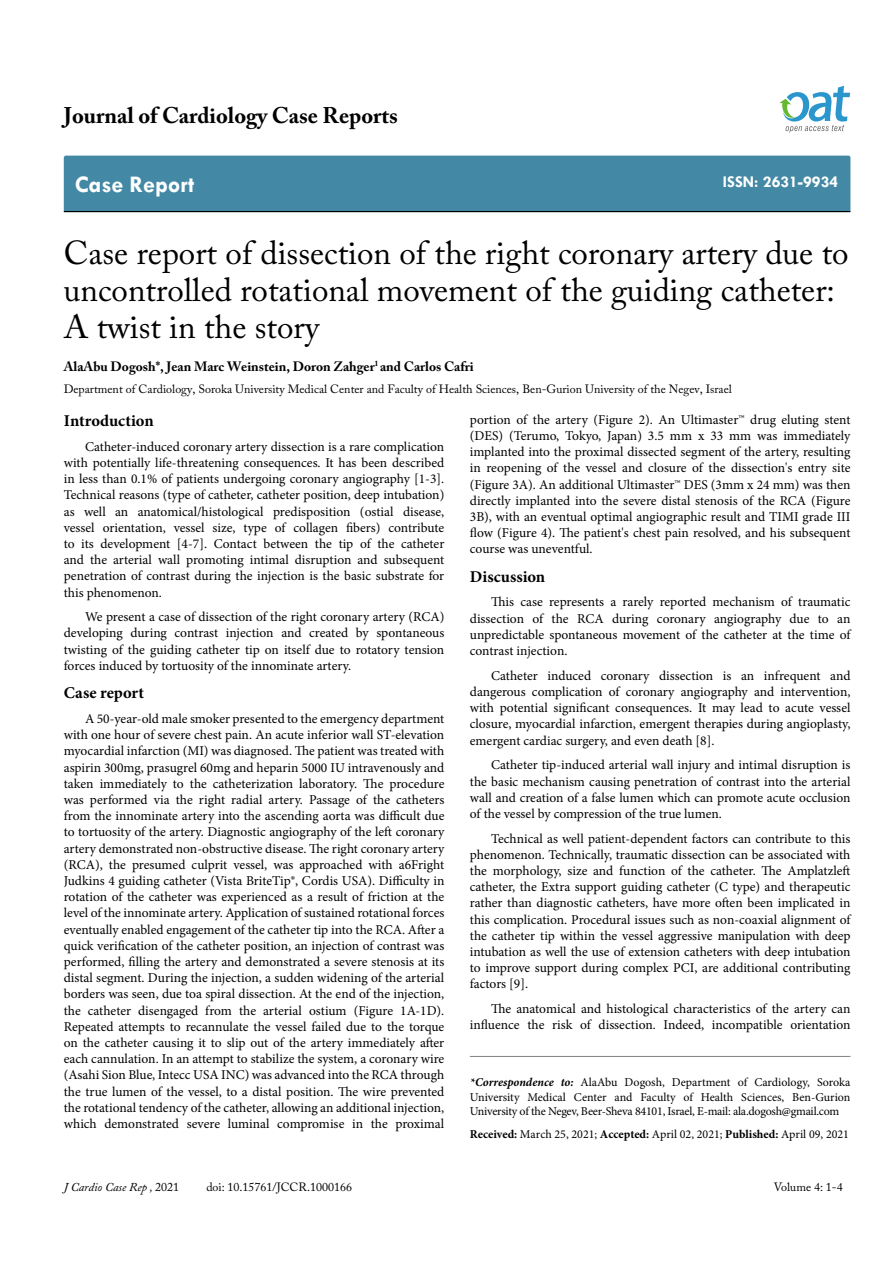
<style>
.page{position:relative;width:893px;height:1263px;background:#fff}
.page>*{position:absolute;margin:0;border:0;box-sizing:border-box;transform-origin:0 0}
.t1{font:33px/37.5px "Adobe Caslon Pro";color:#000}
.t2{font:700 24px "Tw Cen";color:#fff}
.t3{font:700 22.5px "Adobe Caslon Pro";color:#000}
.t4{font:700 16.5px "Minion Pro";letter-spacing:.005em;color:#000}
.t5{font:700 16.5px "Tw Cen";color:#fff}
.t6{font:13.5px/16.2px "Minion Pro";color:#000;text-align:justify}
.t7{font:700 13.5px "Adobe Caslon Pro";color:#000}
.t8{font:12px/14.4px "Minion Pro";letter-spacing:-.015em;color:#000;text-align:justify}
.t9{font:12px "Adobe Caslon Pro";color:#000}
.t10{font:italic 12px "Adobe Caslon Pro";color:#000}
.s1{font-weight:700;font-style:italic}
.s2{font-weight:700}
.s3{font-style:normal}
</style>
<div class="page">
<div style="left:64px;top:156px;width:786px;height:55px;background:#4389a5"></div>
<hr style="left:64px;top:211px;width:786px;height:1px;background:#000">
<svg style="left:779px;top:86px;width:71px;height:47px"></svg>
<hr style="left:470px;top:1056px;width:380px;height:1px;background:#808285">
<h3 class="t3" style="left:64px;top:102px;width:335px">Journal of Cardiology Case Reports</h3>
<h2 class="t2" style="left:75px;top:170px;width:121px">Case Report</h2>
<p class="t5" style="left:723px;top:172px;width:117px">ISSN: 2631-9934</p>
<h1 class="t1" style="left:64px;top:233px;width:786px">Case report of dissection of the right coronary artery due to uncontrolled rotational movement of the guiding catheter:<br>A twist in the story</h1>
<p class="t7" style="left:64px;top:358px;width:411px">AlaAbu Dogosh*, Jean Marc Weinstein, Doron Zahger<sup>1</sup> and Carlos Cafri</p>
<p class="t9" style="left:64px;top:382px;width:670px">Department of Cardiology, Soroka University Medical Center and Faculty of Health Sciences, Ben-Gurion University of the Negev, Israel</p>
<p class="t4" style="left:64px;top:409px;width:91px">Introduction</p>
<p class="t6" style="left:64px;top:438px;width:382px;text-indent:21px">Catheter-induced coronary artery dissection is a rare complication with potentially life-threatening consequences. It has been described in less than 0.1% of patients undergoing coronary angiography [1-3].<br>Technical reasons (type of catheter, catheter position, deep intubation) as well an anatomical/histological predisposition (ostial disease, vessel orientation, vessel size, type of collagen fibers) contribute to its development [4-7]. Contact between the tip of the catheter and the arterial wall promoting intimal disruption and subsequent penetration of contrast during the injection is the basic substrate for this phenomenon.</p>
<p class="t6" style="left:64px;top:609px;width:382px;text-indent:21px">We present a case of dissection of the right coronary artery (RCA) developing during contrast injection and created by spontaneous twisting of the guiding catheter tip on itself due to rotatory tension forces induced by tortuosity of the innominate artery.</p>
<p class="t4" style="left:64px;top:681px;width:82px">Case report</p>
<p class="t6" style="left:64px;top:710px;width:382px;text-indent:21px">A 50-year-old male smoker presented to the emergency department with one hour of severe chest pain. An acute inferior wall ST-elevation myocardial infarction (MI) was diagnosed. The patient was treated with aspirin 300mg, prasugrel 60mg and heparin 5000 IU intravenously and taken immediately to the catheterization laboratory. The procedure was performed via the right radial artery. Passage of the catheters from the innominate artery into the ascending aorta was difficult due to tortuosity of the artery. Diagnostic angiography of the left coronary artery demonstrated non-obstructive disease. The right coronary artery (RCA), the presumed culprit vessel, was approached with a6Fright Judkins 4 guiding catheter (Vista BriteTip®, Cordis USA). Difficulty in rotation of the catheter was experienced as a result of friction at the level of the innominate artery. Application of sustained rotational forces eventually enabled engagement of the catheter tip into the RCA. After a quick verification of the catheter position, an injection of contrast was performed, filling the artery and demonstrated a severe stenosis at its distal segment. During the injection, a sudden widening of the arterial borders was seen, due toa spiral dissection. At the end of the injection, the catheter disengaged from the arterial ostium (Figure 1A-1D).<br>Repeated attempts to recannulate the vessel failed due to the torque on the catheter causing it to slip out of the artery immediately after each cannulation. In an attempt to stabilize the system, a coronary wire (Asahi Sion Blue, Intecc USA INC) was advanced into the RCA through the true lumen of the vessel, to a distal position. The wire prevented the rotational tendency of the catheter, allowing an additional injection, which demonstrated severe luminal compromise in the proximal</p>
<p class="t6" style="left:470px;top:411px;width:382px">portion of the artery (Figure 2). An Ultimaster™ drug eluting stent (DES) (Terumo, Tokyo, Japan) 3.5 mm x 33 mm was immediately implanted into the proximal dissected segment of the artery, resulting in reopening of the vessel and closure of the dissection's entry site (Figure 3A). An additional Ultimaster™ DES (3mm x 24 mm) was then directly implanted into the severe distal stenosis of the RCA (Figure 3B), with an eventual optimal angiographic result and TIMI grade III flow (Figure 4). The patient's chest pain resolved, and his subsequent course was uneventful.</p>
<p class="t4" style="left:470px;top:565px;width:77px">Discussion</p>
<p class="t6" style="left:470px;top:594px;width:382px;text-indent:21px">This case represents a rarely reported mechanism of traumatic dissection of the RCA during coronary angiography due to an unpredictable spontaneous movement of the catheter at the time of contrast injection.</p>
<p class="t6" style="left:470px;top:667px;width:382px;text-indent:21px">Catheter induced coronary dissection is an infrequent and dangerous complication of coronary angiography and intervention, with potential significant consequences. It may lead to acute vessel closure, myocardial infarction, emergent therapies during angioplasty, emergent cardiac surgery, and even death [8].</p>
<p class="t6" style="left:470px;top:757px;width:382px;text-indent:21px">Catheter tip-induced arterial wall injury and intimal disruption is the basic mechanism causing penetration of contrast into the arterial wall and creation of a false lumen which can promote acute occlusion of the vessel by compression of the true lumen.</p>
<p class="t6" style="left:470px;top:830px;width:382px;text-indent:21px">Technical as well patient-dependent factors can contribute to this phenomenon. Technically, traumatic dissection can be associated with the morphology, size and function of the catheter. The Amplatzleft catheter, the Extra support guiding catheter (C type) and therapeutic rather than diagnostic catheters, have more often been implicated in this complication. Procedural issues such as non-coaxial alignment of the catheter tip within the vessel aggressive manipulation with deep intubation as well the use of extension catheters with deep intubation to improve support during complex PCI, are additional contributing factors [9].</p>
<p class="t6" style="left:470px;top:1001px;width:382px;text-align:right">The anatomical and histological characteristics of the artery can influence the risk of dissection. Indeed, incompatible orientation</p>
<p class="t8" style="left:470px;top:1075px;width:382px"><span class="s1">*Correspondence to:</span> AlaAbu Dogosh, Department of Cardiology, Soroka University Medical Center and Faculty of Health Sciences, Ben-Gurion University of the Negev, Beer-Sheva 84101, Israel, E-mail: ala.dogosh@gmail.com</p>
<p class="t8" style="left:470px;top:1127px;width:381px"><span class="s2">Received:</span> March 25, 2021; <span class="s2">Accepted:</span> April 02, 2021; <span class="s2">Published:</span> April 09, 2021</p>
<p class="t10" style="left:64px;top:1180px;width:117px">J Cardio Case Rep , <span class="s3">2021</span></p>
<p class="t9" style="left:206px;top:1180px;width:147px">doi: 10.15761/JCCR.1000166</p>
<p class="t9" style="left:774px;top:1180px;width:71px">Volume 4: 1-4</p>
</div>
